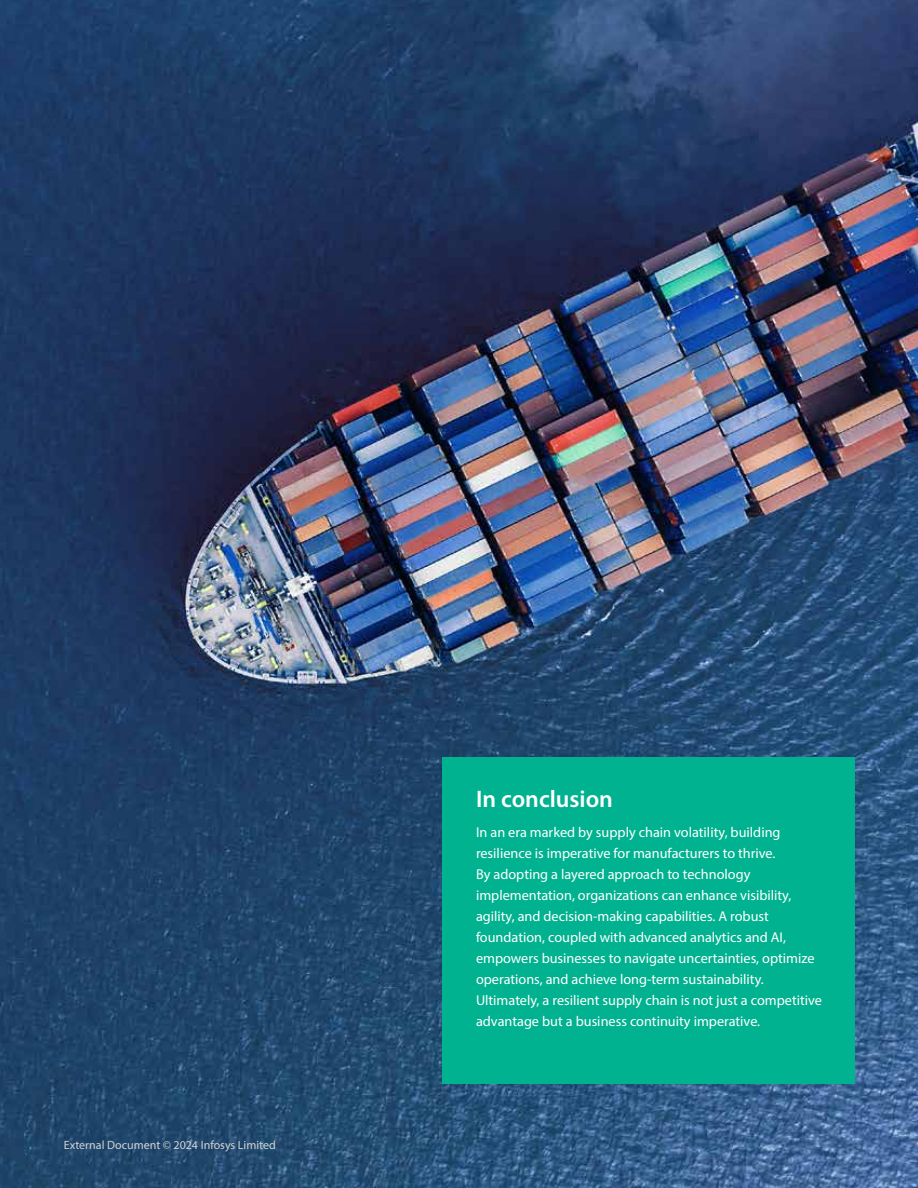
<style>
.page{position:relative;width:918px;height:1188px;background:#fff}
.page>*{position:absolute;margin:0;border:0;box-sizing:border-box;transform-origin:0 0}
.t1{font:600 24px "Myriad Pro";color:#fff}
.t2{font:14.25px/21px "Myriad Pro";color:#fff}
.t3{font:12px "Myriad Pro";color:#d1d3d4}
</style>
<div class="page">
<img style="left:0;top:0;width:918px;height:1188px">
<div style="left:442px;top:757px;width:412px;height:326px;background:#00b28f"></div>
<p class="t3" style="left:64px;top:1138px;width:214px">External Document © 2024 Infosys Limited</p>
<h1 class="t1" style="left:476px;top:784px;width:139px">In conclusion</h1>
<p class="t2" style="left:476px;top:821px;width:348px">In an era marked by supply chain volatility, building resilience is imperative for manufacturers to thrive.<br>By adopting a layered approach to technology implementation, organizations can enhance visibility, agility, and decision-making capabilities. A robust foundation, coupled with advanced analytics and AI, empowers businesses to navigate uncertainties, optimize operations, and achieve long-term sustainability.<br>Ultimately, a resilient supply chain is not just a competitive advantage but a business continuity imperative.</p>
</div>
